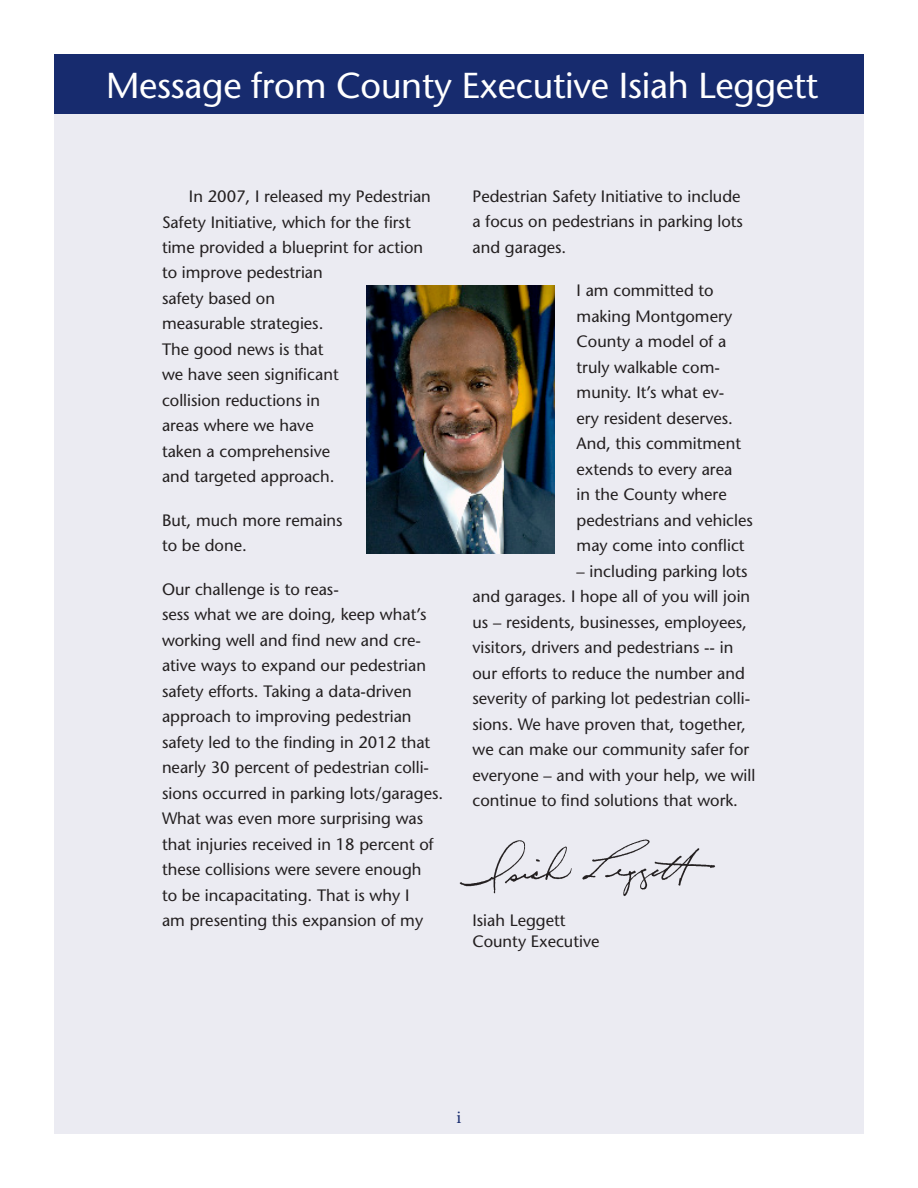
<style>
.page{position:relative;width:918px;height:1188px;background:#fff}
.page>*{position:absolute;margin:0;border:0;box-sizing:border-box;transform-origin:0 0}
.t1{font:36px "Stone Sans";letter-spacing:-.01em;color:#fff}
.t2{font:18px "Minion Pro";color:#172b6e}
.t3{font:16.5px/25.5px "Stone Sans";color:#231f20}
</style>
<div class="page">
<div style="left:54px;top:54px;width:810px;height:1080px;background:#ebebf2"></div>
<div style="left:54px;top:54px;width:810px;height:59px;background:#172b6e"></div>
<img style="left:366px;top:286px;width:189px;height:267px">
<img style="left:459px;top:839px;width:256px;height:57px">
<h1 class="t1" style="left:106px;top:64px;width:714px">Message from County Executive Isiah Leggett</h1>
<p class="t3" style="left:162px;top:184px;width:270px;text-indent:27px">In 2007, I released my Pedestrian<br>Safety Initiative, which for the first time provided a blueprint for action to improve pedestrian<br>safety based on<br>measurable strategies.<br>The good news is that<br>we have seen significant<br>collision reductions in<br>areas where we have<br>taken a comprehensive<br>and targeted approach.</p>
<p class="t3" style="left:162px;top:507px;width:182px">But, much more remains to be done.</p>
<p class="t3" style="left:162px;top:576px;width:283px">Our challenge is to reas-<br>sess what we are doing, keep what’s working well and find new and cre&shy;ative ways to expand our pedestrian safety efforts. Taking a data-driven approach to improving pedestrian safety led to the finding in 2012 that nearly 30 percent of pedestrian colli&shy;sions occurred in parking lots/garages.<br>What was even more surprising was that injuries received in 18 percent of these collisions were severe enough<br>to be incapacitating. That is why I<br>am presenting this expansion of my</p>
<p class="t3" style="left:472px;top:183px;width:272px">Pedestrian Safety Initiative to include a focus on pedestrians in parking lots and garages.</p>
<p class="t3" style="left:577px;top:278px;width:178px">I am committed to making Montgomery<br>County a model of a truly walkable com&shy;munity. It’s what ev-<br>ery resident deserves.<br>And, this commitment extends to every area<br>in the County where pedestrians and vehicles may come into conflict</p>
<p class="t3" style="left:472px;top:558px;width:284px;text-indent:104px">– including parking lots and garages. I hope all of you will join us – residents, businesses, employees, visitors, drivers and pedestrians -- in our efforts to reduce the number and severity of parking lot pedestrian colli&shy;sions. We have proven that, together, we can make our community safer for everyone – and with your help, we will continue to find solutions that work.</p>
<p class="t3" style="left:472px;top:910px;width:128px;line-height:21px">Isiah Leggett<br>County Executive</p>
<p class="t2" style="left:457px;top:1106px;width:6px">i</p>
</div>
